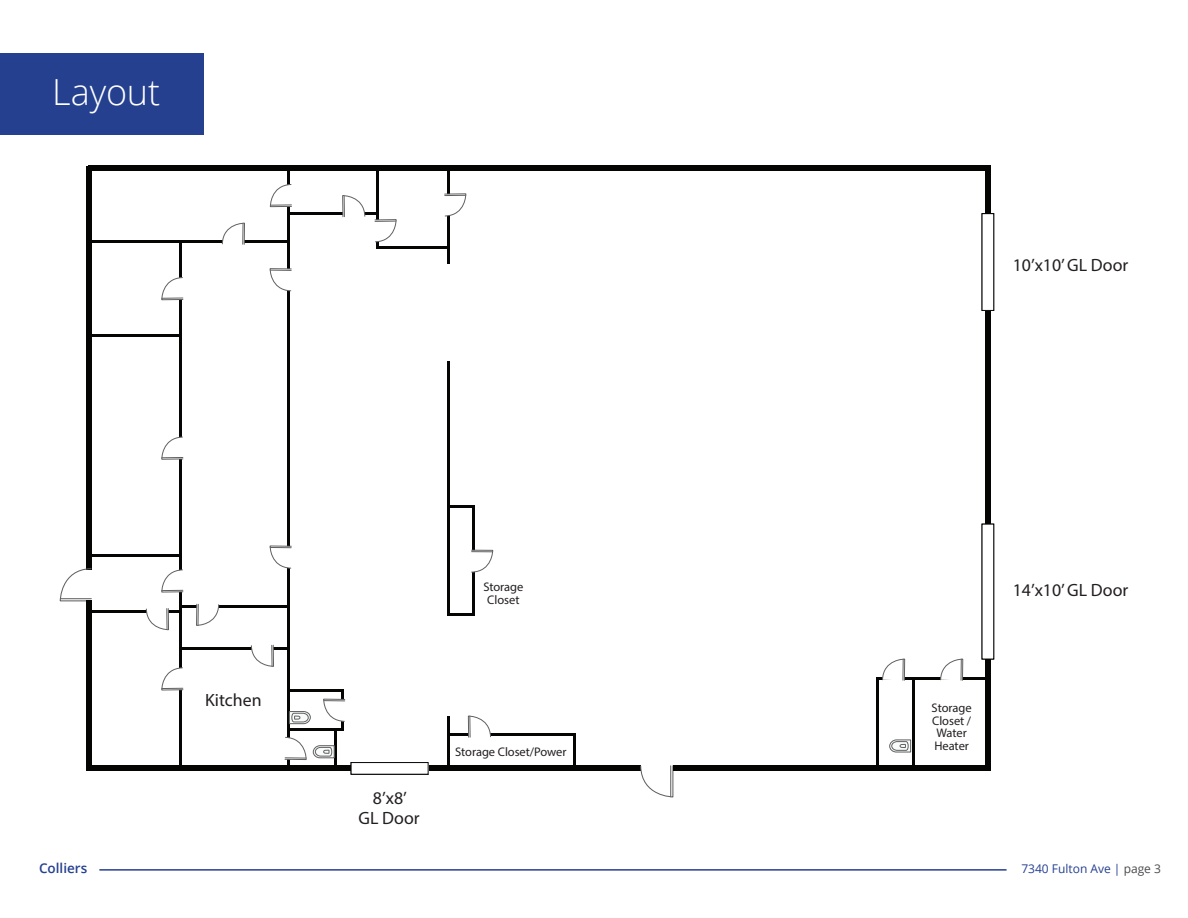
<style>
.page{position:relative;width:1188px;height:918px;background:#fff}
.page>*{position:absolute;margin:0;border:0;box-sizing:border-box;transform-origin:0 0}
.t1{font:300 36px "Open Sans";letter-spacing:-.005em;color:#fff}
.t2{font:17.85px/19.6px "Myriad Pro";color:#231f20;text-align:center}
.t3{font:600 13.5px "Open Sans";color:#25408f}
.t4{font:12.45px/12.5px "Myriad Pro";letter-spacing:-.005em;color:#231f20;text-align:center}
.t5{font:12px "Open Sans";color:#25408f}
.s1{color:#4a4a4d}
</style>
<div class="page">
<hr style="left:99px;top:869px;width:908px;height:2px;background:#25408f">
<div style="left:0;top:54px;width:203px;height:81px;background:#25408f"></div>
<div style="left:89px;top:166px;width:899px;height:5px;background:#050504"></div>
<div style="left:86px;top:166px;width:5px;height:403px;background:#050504"></div>
<div style="left:985px;top:166px;width:5px;height:605px;background:#050504"></div>
<div style="left:89px;top:766px;width:552px;height:5px;background:#050504"></div>
<div style="left:351px;top:763px;width:77px;height:11px;background:#fff"></div>
<div style="left:351px;top:762px;width:78px;height:13px;border:1px solid #050504"></div>
<svg style="left:640px;top:765px;width:34px;height:33px"></svg>
<hr style="left:670px;top:766px;width:1px;height:31px;background:#5f605f">
<div style="left:673px;top:766px;width:317px;height:5px;background:#050504"></div>
<div style="left:982px;top:214px;width:12px;height:96px;background:#fff"></div>
<div style="left:982px;top:213px;width:12px;height:98px;border:1px solid #050504"></div>
<div style="left:982px;top:524px;width:12px;height:135px;background:#fff"></div>
<div style="left:982px;top:524px;width:12px;height:135px;border:1px solid #050504"></div>
<svg style="left:59px;top:568px;width:33px;height:34px"></svg>
<hr style="left:60px;top:598px;width:31px;height:1px;background:#5f605f">
<div style="left:86px;top:601px;width:5px;height:170px;background:#050504"></div>
<hr style="left:287px;top:168px;width:2px;height:600px;background:#050504">
<hr style="left:377px;top:246px;width:72px;height:3px;background:#050504">
<hr style="left:448px;top:171px;width:2px;height:93px;background:#050504">
<hr style="left:448px;top:733px;width:126px;height:3px;background:#050504">
<hr style="left:289px;top:212px;width:88px;height:3px;background:#050504">
<hr style="left:376px;top:168px;width:3px;height:81px;background:#050504">
<svg style="left:375px;top:219px;width:22px;height:23px"></svg>
<svg style="left:342px;top:195px;width:23px;height:22px"></svg>
<svg style="left:270px;top:184px;width:22px;height:23px"></svg>
<svg style="left:444px;top:194px;width:22px;height:22px"></svg>
<hr style="left:573px;top:733px;width:2px;height:35px;background:#050504">
<svg style="left:468px;top:716px;width:23px;height:22px"></svg>
<hr style="left:448px;top:716px;width:2px;height:55px;background:#050504">
<hr style="left:448px;top:362px;width:2px;height:253px;background:#050504">
<hr style="left:334px;top:729px;width:3px;height:37px;background:#050504">
<hr style="left:288px;top:689px;width:56px;height:3px;background:#050504">
<hr style="left:288px;top:729px;width:56px;height:2px;background:#050504">
<hr style="left:341px;top:689px;width:3px;height:42px;background:#050504">
<svg style="left:323px;top:699px;width:22px;height:23px"></svg>
<svg style="left:285px;top:737px;width:50px;height:23px"></svg>
<svg style="left:288px;top:711px;width:23px;height:14px"></svg>
<hr style="left:89px;top:241px;width:200px;height:2px;background:#050504">
<hr style="left:179px;top:241px;width:2px;height:527px;background:#050504">
<hr style="left:89px;top:554px;width:92px;height:3px;background:#050504">
<hr style="left:89px;top:334px;width:92px;height:3px;background:#050504">
<hr style="left:89px;top:610px;width:92px;height:3px;background:#050504">
<hr style="left:180px;top:647px;width:107px;height:2px;background:#050504">
<hr style="left:180px;top:605px;width:107px;height:3px;background:#050504">
<svg style="left:161px;top:277px;width:22px;height:23px"></svg>
<svg style="left:161px;top:437px;width:22px;height:23px"></svg>
<svg style="left:161px;top:569px;width:22px;height:24px"></svg>
<svg style="left:251px;top:645px;width:23px;height:22px"></svg>
<svg style="left:196px;top:604px;width:23px;height:46px"></svg>
<svg style="left:270px;top:546px;width:22px;height:23px"></svg>
<svg style="left:270px;top:268px;width:22px;height:23px"></svg>
<hr style="left:876px;top:677px;width:3px;height:92px;background:#050504">
<hr style="left:912px;top:677px;width:3px;height:92px;background:#050504">
<svg style="left:889px;top:739px;width:23px;height:14px"></svg>
<hr style="left:878px;top:677px;width:109px;height:2px;background:#050504">
<svg style="left:882px;top:659px;width:23px;height:22px"></svg>
<svg style="left:940px;top:659px;width:23px;height:22px"></svg>
<hr style="left:448px;top:614px;width:26px;height:2px;background:#050504">
<hr style="left:449px;top:505px;width:26px;height:3px;background:#050504">
<hr style="left:473px;top:506px;width:2px;height:110px;background:#050504">
<svg style="left:471px;top:550px;width:22px;height:23px"></svg>
<svg style="left:146px;top:608px;width:37px;height:89px"></svg>
<svg style="left:222px;top:223px;width:23px;height:22px"></svg>
<p class="t1" style="left:52px;top:67px;width:110px">Layout</p>
<p class="t2" style="left:205px;top:690px;width:58px">Kitchen</p>
<p class="t4" style="left:483px;top:581px;width:42px">Storage<br>Closet</p>
<p class="t2" style="left:359px;top:788px;width:63px">8’x8’<br>GL Door</p>
<p class="t4" style="left:455px;top:745px;width:113px">Storage Closet/Power</p>
<p class="t2" style="left:1013px;top:255px;width:117px">10’x10’ GL Door</p>
<p class="t4" style="left:932px;top:702px;width:42px">Storage<br>Closet /<br>Water<br>Heater</p>
<p class="t2" style="left:1013px;top:579px;width:117px">14’x10’ GL Door</p>
<p class="t3" style="left:39px;top:859px;width:50px">Colliers</p>
<p class="t5" style="left:1021px;top:860px;width:141px">7340 Fulton Ave | <span class="s1">page 3</span></p>
</div>
